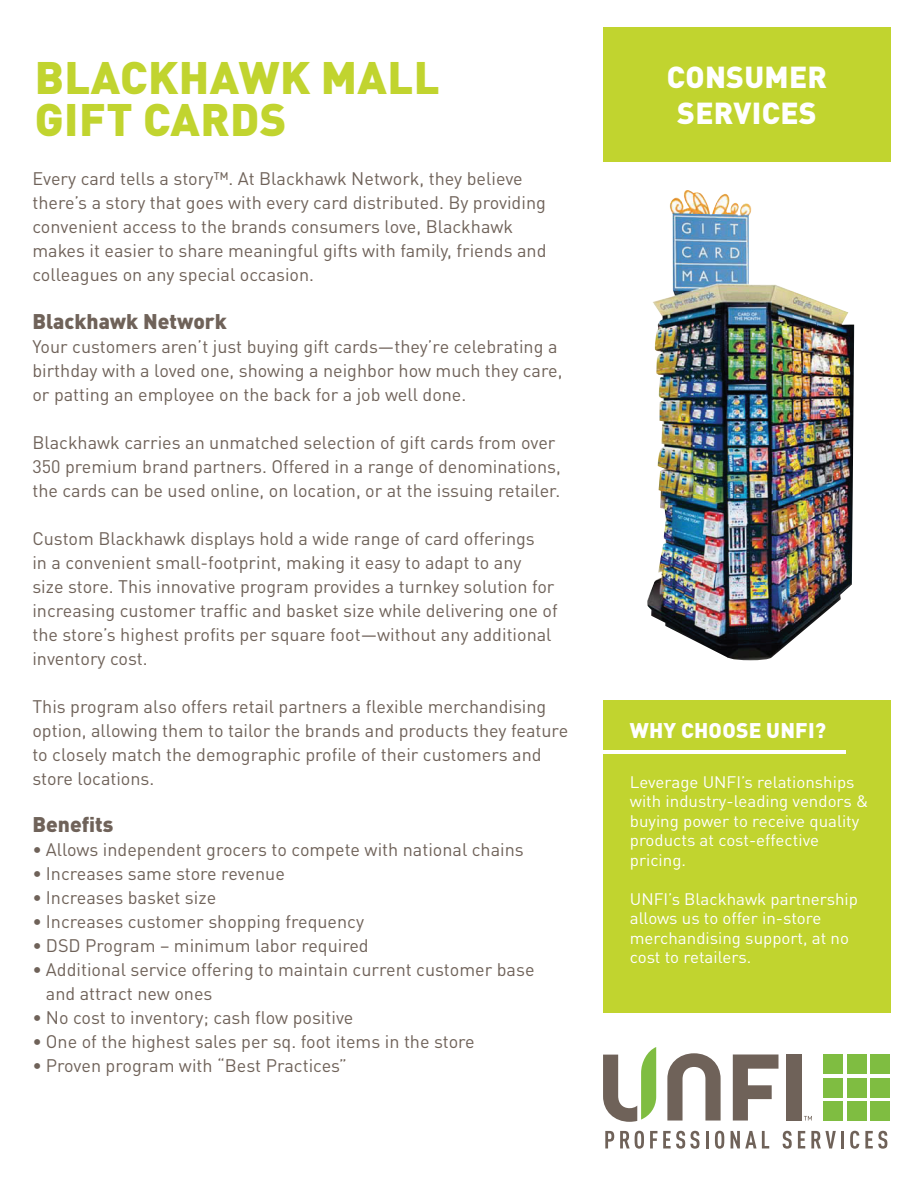
<style>
.page{position:relative;width:918px;height:1188px;background:#fff}
.page>*{position:absolute;margin:0;border:0;box-sizing:border-box;transform-origin:0 0}
.MAIN_HEADING{font:900 45px/42px "DINOT";letter-spacing:.01em;color:#c1d42f}
.t1{font:900 30px/36px "DINOT";letter-spacing:.01em;color:#fff;text-align:center}
.t2{font:900 21px "DINOT";color:#6f6259}
.SIDEBAR_HEADER{font:900 21px "DINOT";letter-spacing:.01em;color:#fff}
.t3{font:18px/24px "DINOT";color:#6f6259}
.SIDEBAR_BODY{font:16.5px/19.5px "DINOT";color:#fff}
</style>
<div class="page">
<div style="left:603px;top:700px;width:288px;height:312px;background:#c1d42f"></div>
<hr style="left:603px;top:750px;width:243px;height:4px;background:#fff">
<div style="left:603px;top:27px;width:288px;height:135px;background:#c1d42f"></div>
<img style="left:647px;top:190px;width:207px;height:470px">
<svg style="left:733px;top:1054px;width:45px;height:67px"></svg>
<div style="left:786px;top:1054px;width:15px;height:67px;background:#6f6259"></div>
<svg style="left:667px;top:1053px;width:54px;height:68px"></svg>
<svg style="left:804px;top:1116px;width:8px;height:5px"></svg>
<svg style="left:603px;top:1047px;width:53px;height:75px"></svg>
<svg style="left:605px;top:1131px;width:9px;height:17px"></svg>
<svg style="left:620px;top:1131px;width:24px;height:18px"></svg>
<svg style="left:650px;top:1131px;width:7px;height:17px"></svg>
<svg style="left:663px;top:1131px;width:37px;height:18px"></svg>
<hr style="left:706px;top:1131px;width:3px;height:17px;background:#6f6259">
<svg style="left:715px;top:1131px;width:9px;height:18px"></svg>
<svg style="left:731px;top:1131px;width:38px;height:17px"></svg>
<svg style="left:783px;top:1131px;width:9px;height:18px"></svg>
<svg style="left:798px;top:1131px;width:7px;height:17px"></svg>
<svg style="left:811px;top:1131px;width:25px;height:17px"></svg>
<hr style="left:841px;top:1131px;width:3px;height:17px;background:#6f6259">
<svg style="left:850px;top:1131px;width:9px;height:18px"></svg>
<svg style="left:865px;top:1131px;width:22px;height:18px"></svg>
<div style="left:847px;top:1054px;width:19px;height:20px;background:#7fbd41"></div>
<div style="left:870px;top:1078px;width:20px;height:19px;background:#7fbd41"></div>
<div style="left:870px;top:1054px;width:20px;height:20px;background:#7fbd41"></div>
<div style="left:847px;top:1078px;width:19px;height:19px;background:#7fbd41"></div>
<div style="left:824px;top:1101px;width:19px;height:20px;background:#7fbd41"></div>
<div style="left:847px;top:1101px;width:19px;height:20px;background:#7fbd41"></div>
<div style="left:870px;top:1101px;width:20px;height:20px;background:#7fbd41"></div>
<div style="left:824px;top:1078px;width:19px;height:19px;background:#7fbd41"></div>
<div style="left:824px;top:1054px;width:19px;height:20px;background:#7fbd41"></div>
<p class="MAIN_HEADING" style="left:35px;top:55px;width:407px">BLACKHAWK MALL<br>GIFT CARDS</p>
<p class="t3" style="left:32px;top:167px;width:516px">Every card tells a story™. At Blackhawk Network, they believe there’s a story that goes with every card distributed. By providing convenient access to the brands consumers love, Blackhawk makes it easier to share meaningful gifts with family, friends and colleagues on any special occasion.</p>
<p class="t2" style="left:32px;top:308px;width:196px">Blackhawk Network</p>
<p class="t3" style="left:32px;top:335px;width:532px">Your customers aren’t just buying gift cards—they’re celebrating a birthday with a loved one, showing a neighbor how much they care, or patting an employee on the back for a job well done.</p>
<p class="t3" style="left:32px;top:431px;width:530px">Blackhawk carries an unmatched selection of gift cards from over<br>350 premium brand partners. Offered in a range of denominations, the cards can be used online, on location, or at the issuing retailer.</p>
<p class="t3" style="left:32px;top:527px;width:527px">Custom Blackhawk displays hold a wide range of card offerings<br>in a convenient small-footprint, making it easy to adapt to any<br>size store. This innovative program provides a turnkey solution for increasing customer traffic and basket size while delivering one of the store’s highest profits per square foot—without any additional inventory cost.</p>
<p class="t3" style="left:32px;top:695px;width:537px">This program also offers retail partners a flexible merchandising option, allowing them to tailor the brands and products they feature to closely match the demographic profile of their customers and store locations.</p>
<p class="t2" style="left:32px;top:810px;width:83px">Benefits</p>
<p class="t3" style="left:32px;top:837px;width:493px">• Allows independent grocers to compete with national chains</p>
<p class="t3" style="left:32px;top:861px;width:254px">• Increases same store revenue</p>
<p class="t3" style="left:32px;top:885px;width:185px">• Increases basket size</p>
<p class="t3" style="left:32px;top:909px;width:333px">• Increases customer shopping frequency</p>
<p class="t3" style="left:32px;top:933px;width:338px">• DSD Program – minimum labor required</p>
<p class="t3" style="left:46px;top:957px;width:490px;text-indent:-14px">• Additional service offering to maintain current customer base and attract new ones</p>
<p class="t3" style="left:32px;top:1005px;width:323px">• No cost to inventory; cash flow positive</p>
<p class="t3" style="left:32px;top:1029px;width:444px">• One of the highest sales per sq. foot items in the store</p>
<p class="t3" style="left:32px;top:1053px;width:316px">• Proven program with “Best Practices”</p>
<p class="t1" style="left:667px;top:58px;width:162px">CONSUMER<br>SERVICES</p>
<p class="SIDEBAR_HEADER" style="left:630px;top:716px;width:198px">WHY CHOOSE UNFI?</p>
<p class="SIDEBAR_BODY" style="left:630px;top:772px;width:240px">Leverage UNFI’s relationships with industry-leading vendors &amp; buying power to receive quality products at cost-effective pricing.</p>
<p class="SIDEBAR_BODY" style="left:630px;top:889px;width:230px">UNFI’s Blackhawk partnership allows us to offer in-store merchandising support, at no cost to retailers.</p>
</div>
